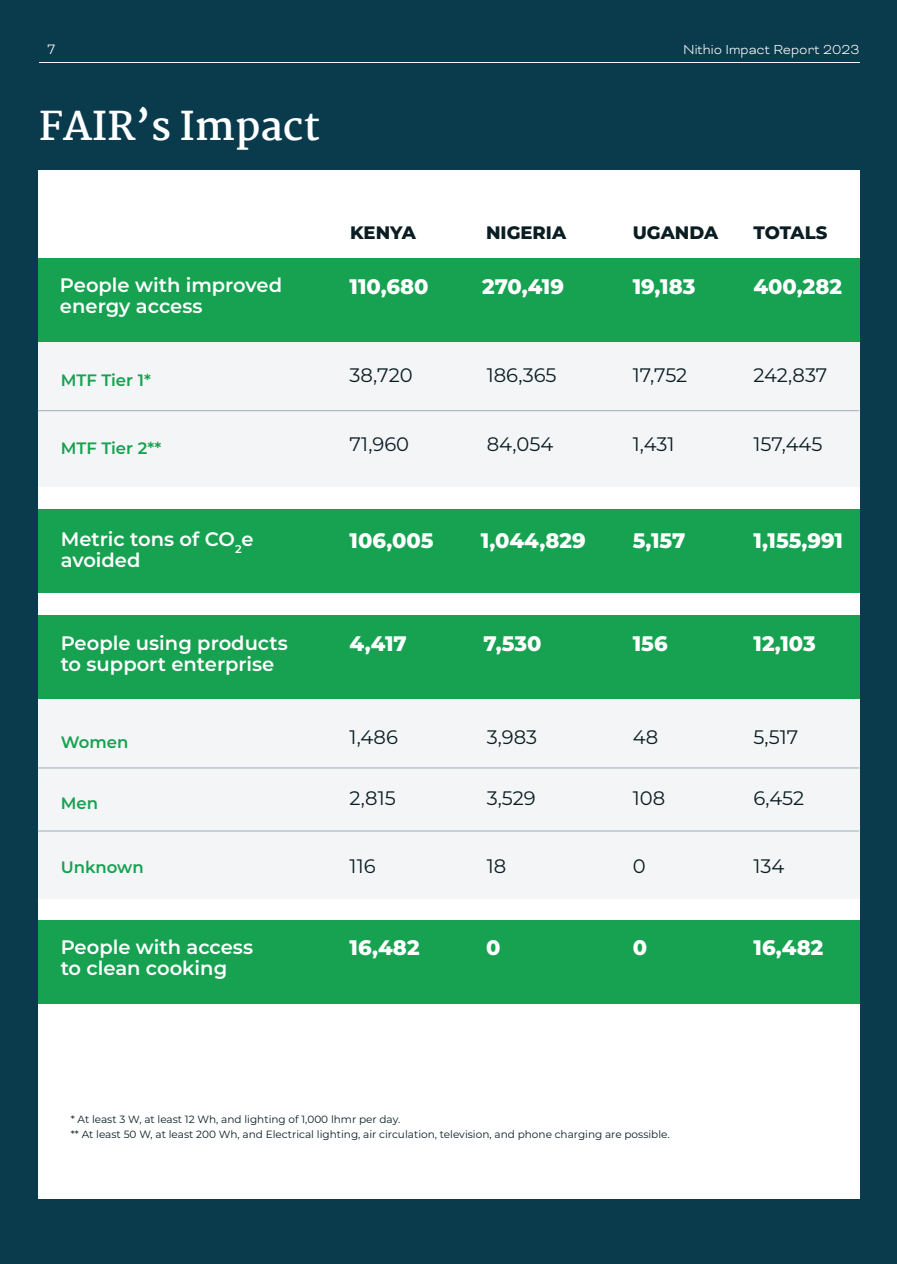
<style>
.page{position:relative;width:897px;height:1264px;background:#fff}
.page>*{position:absolute;margin:0;border:0;box-sizing:border-box;transform-origin:0 0}
.t1{font:700 39px "Martel";color:#fff}
.t2{font:800 21px "Montserrat";color:#fff}
.t3{font:600 19.5px/21px "Montserrat";color:#fff}
.t4{font:19.5px "Montserrat";color:#0a1d23}
.t5{font:800 18px "Montserrat";color:#0a1d23}
.t6{font:600 16.5px "Montserrat";color:#16a251}
.t7{font:300 15px "Bicyclette";color:#fff}
.t8{font:13.5px "Montserrat";color:#f4f5f6}
.t9{font:10.5px/15px "Montserrat";color:#0a1d23}
</style>
<div class="page">
<div style="left:0;top:0;width:896px;height:1264px;background:#093b4d"></div>
<div style="left:38px;top:170px;width:821px;height:1028px;background:#fff"></div>
<hr style="left:39px;top:63px;width:820px;height:1px;background:#f4f5f6">
<div style="left:38px;top:259px;width:821px;height:228px;background:#f4f5f6"></div>
<div style="left:38px;top:698px;width:821px;height:201px;background:#f4f5f6"></div>
<div style="left:38px;top:258px;width:821px;height:84px;background:#16a251"></div>
<div style="left:38px;top:615px;width:821px;height:84px;background:#16a251"></div>
<div style="left:38px;top:920px;width:821px;height:84px;background:#16a251"></div>
<div style="left:38px;top:509px;width:821px;height:83px;background:#16a251"></div>
<hr style="left:38px;top:410px;width:821px;height:1px;background:#a4b7bc">
<hr style="left:38px;top:830px;width:821px;height:1px;background:#a4b7bc">
<hr style="left:38px;top:767px;width:821px;height:1px;background:#a4b7bc">
<p class="t8" style="left:48px;top:40px;width:9px">7</p>
<h3 class="t7" style="left:683px;top:41px;width:178px">Nithio Impact Report 2023</h3>
<h1 class="t1" style="left:39px;top:104px;width:283px">FAIR’s Impact</h1>
<h3 class="t5" style="left:350px;top:220px;width:67px">KENYA</h3>
<h3 class="t5" style="left:486px;top:220px;width:82px">NIGERIA</h3>
<h3 class="t5" style="left:632px;top:220px;width:87px">UGANDA</h3>
<h3 class="t5" style="left:753px;top:220px;width:75px">TOTALS</h3>
<h3 class="t3" style="left:60px;top:274px;width:224px">People with improved energy access</h3>
<h2 class="t2" style="left:349px;top:271px;width:80px">110,680</h2>
<h2 class="t2" style="left:482px;top:271px;width:83px">270,419</h2>
<h2 class="t2" style="left:632px;top:271px;width:64px">19,183</h2>
<h2 class="t2" style="left:753px;top:271px;width:90px">400,282</h2>
<h3 class="t6" style="left:61px;top:368px;width:92px">MTF Tier 1*</h3>
<h3 class="t4" style="left:349px;top:362px;width:64px">38,720</h3>
<h3 class="t4" style="left:486px;top:362px;width:71px">186,365</h3>
<h3 class="t4" style="left:632px;top:362px;width:56px">17,752</h3>
<h3 class="t4" style="left:753px;top:362px;width:75px">242,837</h3>
<h3 class="t6" style="left:61px;top:436px;width:102px">MTF Tier 2**</h3>
<h3 class="t4" style="left:349px;top:431px;width:61px">71,960</h3>
<h3 class="t4" style="left:486px;top:431px;width:68px">84,054</h3>
<h3 class="t4" style="left:632px;top:431px;width:43px">1,431</h3>
<h3 class="t4" style="left:753px;top:431px;width:70px">157,445</h3>
<h3 class="t3" style="left:61px;top:528px;width:194px">Metric tons of CO<sub>2</sub>e avoided</h3>
<h2 class="t2" style="left:349px;top:525px;width:85px">106,005</h2>
<h2 class="t2" style="left:481px;top:525px;width:106px">1,044,829</h2>
<h2 class="t2" style="left:632px;top:525px;width:54px">5,157</h2>
<h2 class="t2" style="left:753px;top:525px;width:91px">1,155,991</h2>
<h3 class="t3" style="left:61px;top:632px;width:228px">People using products to support enterprise</h3>
<h2 class="t2" style="left:349px;top:628px;width:59px">4,417</h2>
<h2 class="t2" style="left:483px;top:628px;width:59px">7,530</h2>
<h2 class="t2" style="left:632px;top:628px;width:36px">156</h2>
<h2 class="t2" style="left:753px;top:628px;width:64px">12,103</h2>
<h3 class="t6" style="left:61px;top:730px;width:69px">Women</h3>
<h3 class="t4" style="left:349px;top:723px;width:50px">1,486</h3>
<h3 class="t4" style="left:486px;top:723px;width:49px">3,983</h3>
<h3 class="t4" style="left:632px;top:723px;width:27px">48</h3>
<h3 class="t4" style="left:753px;top:723px;width:46px">5,517</h3>
<h3 class="t6" style="left:61px;top:791px;width:39px">Men</h3>
<h3 class="t4" style="left:349px;top:785px;width:48px">2,815</h3>
<h3 class="t4" style="left:486px;top:785px;width:51px">3,529</h3>
<h3 class="t4" style="left:632px;top:785px;width:34px">108</h3>
<h3 class="t4" style="left:753px;top:785px;width:52px">6,452</h3>
<h3 class="t6" style="left:61px;top:855px;width:84px">Unknown</h3>
<h3 class="t4" style="left:349px;top:852px;width:27px">116</h3>
<h3 class="t4" style="left:486px;top:852px;width:21px">18</h3>
<h3 class="t4" style="left:632px;top:852px;width:14px">0</h3>
<h3 class="t4" style="left:753px;top:852px;width:32px">134</h3>
<h3 class="t3" style="left:61px;top:935px;width:194px">People with access to clean cooking</h3>
<h2 class="t2" style="left:349px;top:932px;width:71px">16,482</h2>
<h2 class="t2" style="left:486px;top:932px;width:16px">0</h2>
<h2 class="t2" style="left:632px;top:932px;width:16px">0</h2>
<h2 class="t2" style="left:753px;top:932px;width:71px">16,482</h2>
<p class="t9" style="left:71px;top:1111px;width:600px">* At least 3 W, at least 12 Wh, and lighting of 1,000 lhmr per day.<br>** At least 50 W, at least 200 Wh, and Electrical lighting, air circulation, television, and phone charging are possible.</p>
</div>
